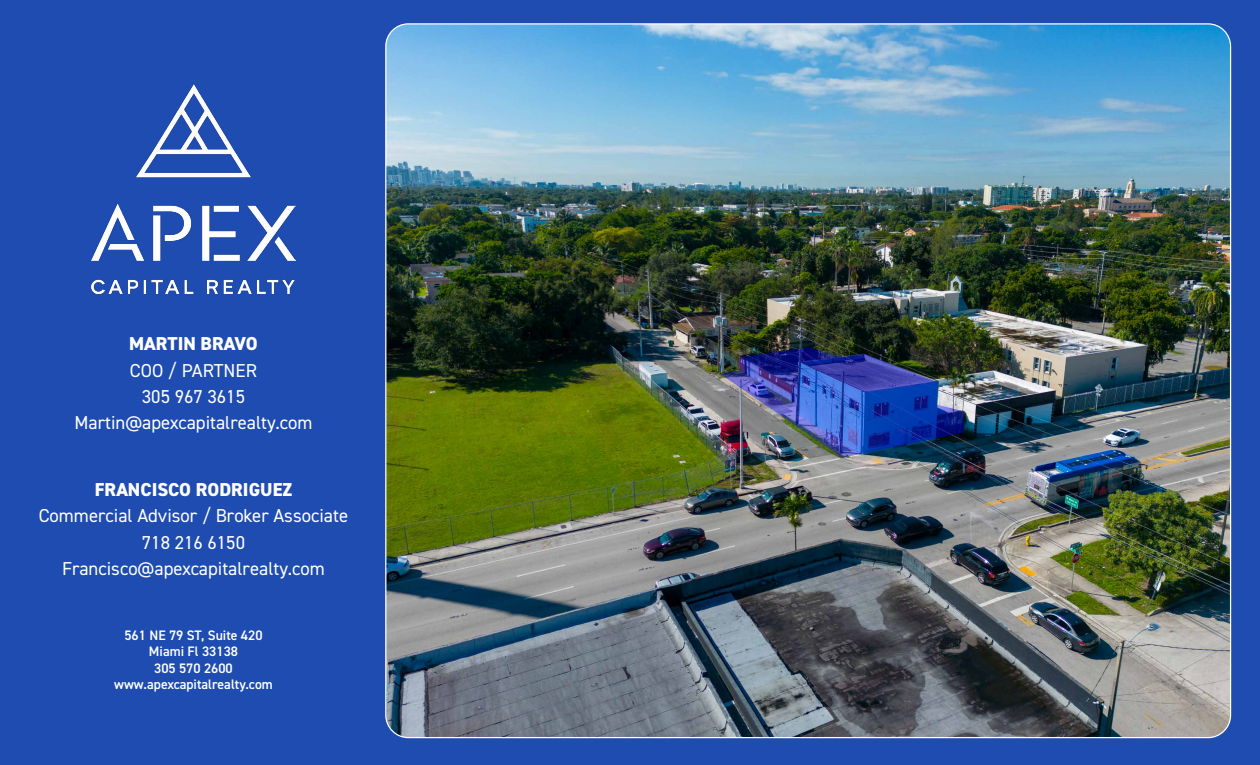
<style>
.page{position:relative;width:1260px;height:765px;background:#1e4cb1}
.page>*{position:absolute;margin:0;border:0;box-sizing:border-box;transform-origin:0 0}
.t1{font:18.75px/26.2px "DIN2014";color:#fff;text-align:center}
.t2{font:800 18.75px "DIN2014";color:#fff}
.t3{font:600 13.75px/16.5px "DIN2014";color:#fff;text-align:center}
</style>
<div class="page">
<img style="left:387px;top:25px;width:844px;height:713px">
<img style="left:91px;top:85px;width:205px;height:209px">
<img style="left:721px;top:347px;width:242px;height:111px">
<p class="t2" style="left:129px;top:331px;width:130px">MARTIN BRAVO</p>
<p class="t1" style="left:74px;top:357px;width:240px">COO / PARTNER<br>305 967 3615<br>Martin@apexcapitalrealty.com</p>
<p class="t2" style="left:95px;top:477px;width:199px">FRANCISCO RODRIGUEZ</p>
<p class="t1" style="left:39px;top:503px;width:311px">Commercial Advisor / Broker Associate<br>718 216 6150<br>Francisco@apexcapitalrealty.com</p>
<p class="t3" style="left:114px;top:626px;width:160px">561 NE 79 ST, Suite 420<br>Miami Fl 33138<br>305 570 2600 www.apexcapitalrealty.com</p>
</div>
